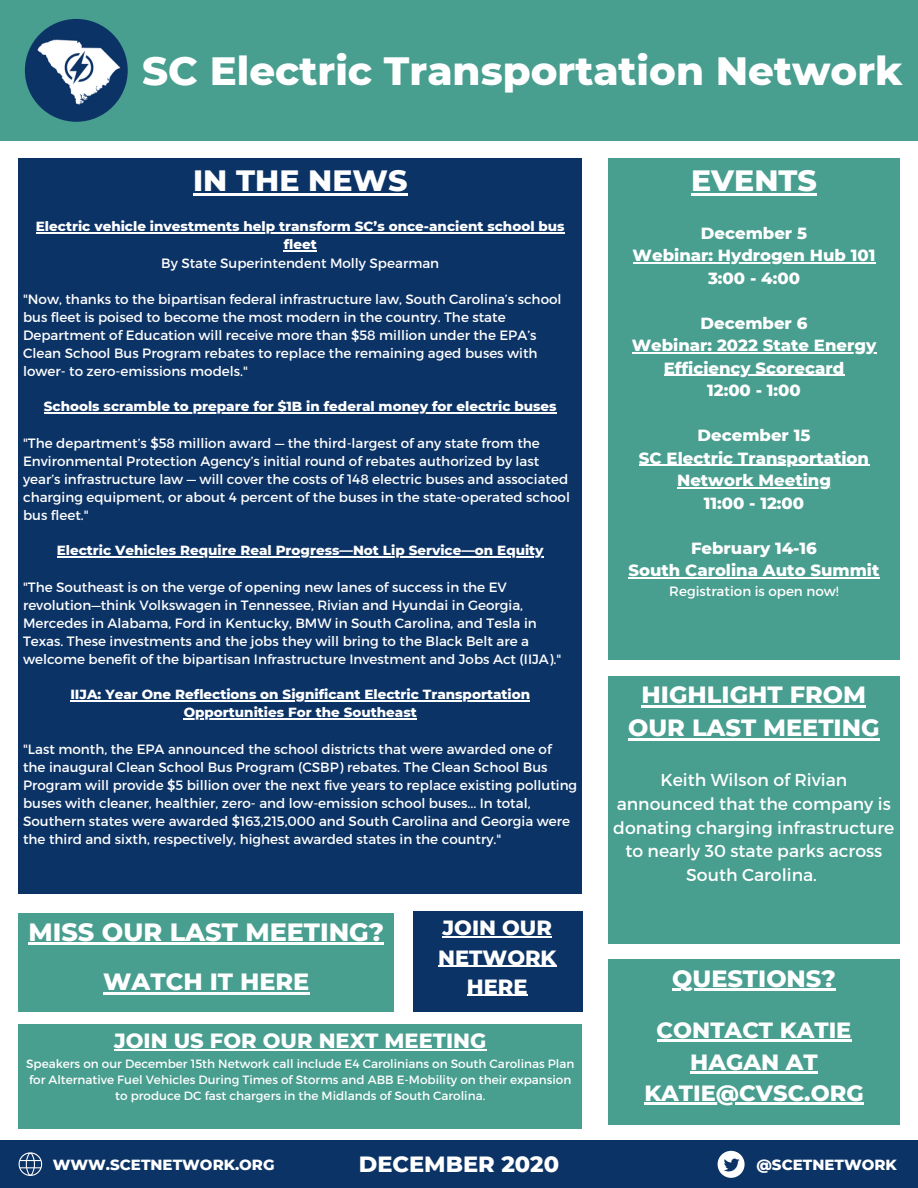
<style>
.page{position:relative;width:918px;height:1188px;background:#fff}
.page>*{position:absolute;margin:0;border:0;box-sizing:border-box;transform-origin:0 0}
.t1{font:800 40.35px "Montserrat";color:#fff}
.t2{font:800 30px "Montserrat";color:#fff}
.t3{font:800 25.5px "Montserrat";color:#fff}
.t4{font:800 24px/32.7px "Montserrat";color:#fff;text-align:center}
.t5{font:800 22.5px/31.5px "Montserrat";color:#fff;text-align:center}
.t6{font:800 21px/29.2px "Montserrat";color:#fff;text-align:center}
.t7{font:17.25px/23.7px "Montserrat";color:#fff;text-align:center}
.t8{font:800 16.5px/22.5px "Montserrat";color:#fff;text-align:center}
.t9{font:800 15px "Montserrat";color:#fff}
.t10{font:13.5px/18px "Montserrat";color:#fff}
.t11{font:800 13.5px/18px "Montserrat";color:#fff;text-align:center}
.t12{font:12px/15.8px "Montserrat";color:#fff;text-align:center}
</style>
<div class="page">
<div style="left:0;top:0;width:918px;height:141px;background:#489e8f"></div>
<img style="left:25px;top:19px;width:103px;height:103px;border-radius:50%">
<div style="left:609px;top:158px;width:291px;height:502px;background:#489e8f"></div>
<hr style="left:691px;top:194px;width:126px;height:2px;background:#fff">
<hr style="left:633px;top:262px;width:242px;height:1px;background:#fff">
<hr style="left:632px;top:352px;width:244px;height:1px;background:#fff">
<hr style="left:664px;top:375px;width:180px;height:1px;background:#fff">
<hr style="left:639px;top:465px;width:230px;height:1px;background:#fff">
<hr style="left:677px;top:487px;width:154px;height:1px;background:#fff">
<hr style="left:628px;top:577px;width:252px;height:1px;background:#fff">
<div style="left:19px;top:158px;width:563px;height:736px;background:#0c3366"></div>
<hr style="left:193px;top:194px;width:214px;height:2px;background:#fff">
<hr style="left:36px;top:232px;width:529px;height:1px;background:#fff">
<hr style="left:284px;top:250px;width:33px;height:1px;background:#fff">
<hr style="left:44px;top:412px;width:513px;height:1px;background:#fff">
<hr style="left:57px;top:556px;width:487px;height:1px;background:#fff">
<hr style="left:70px;top:700px;width:460px;height:1px;background:#fff">
<hr style="left:184px;top:718px;width:233px;height:1px;background:#fff">
<div style="left:0;top:1141px;width:918px;height:47px;background:#0c3366"></div>
<div style="left:608px;top:676px;width:292px;height:268px;background:#489e8f"></div>
<hr style="left:642px;top:705px;width:224px;height:3px;background:#fff">
<hr style="left:628px;top:738px;width:252px;height:2px;background:#fff">
<svg style="left:19px;top:1152px;width:23px;height:24px"></svg>
<svg style="left:718px;top:1151px;width:27px;height:27px"></svg>
<div style="left:413px;top:911px;width:169px;height:101px;background:#0c3366"></div>
<hr style="left:443px;top:936px;width:109px;height:2px;background:#fff">
<hr style="left:438px;top:966px;width:118px;height:1px;background:#fff">
<hr style="left:467px;top:995px;width:61px;height:1px;background:#fff">
<div style="left:19px;top:913px;width:375px;height:99px;background:#489e8f"></div>
<hr style="left:28px;top:943px;width:356px;height:2px;background:#fff">
<hr style="left:103px;top:992px;width:206px;height:3px;background:#fff">
<div style="left:609px;top:960px;width:291px;height:165px;background:#489e8f"></div>
<hr style="left:672px;top:989px;width:164px;height:2px;background:#fff">
<hr style="left:657px;top:1039px;width:194px;height:3px;background:#fff">
<hr style="left:690px;top:1071px;width:128px;height:2px;background:#fff">
<hr style="left:644px;top:1102px;width:220px;height:3px;background:#fff">
<div style="left:19px;top:1024px;width:563px;height:105px;background:#489e8f"></div>
<hr style="left:114px;top:1049px;width:372px;height:1px;background:#fff">
<h1 class="t1" style="left:142px;top:46px;width:762px">SC Electric Transportation Network</h1>
<h2 class="t2" style="left:193px;top:162px;width:216px">IN THE NEWS</h2>
<p class="t11" style="left:36px;top:217px;width:530px">Electric vehicle investments help transform SC’s once-ancient school bus fleet</p>
<p class="t10" style="left:161px;top:253px;width:280px">By State Superintendent Molly Spearman</p>
<p class="t10" style="left:23px;top:289px;width:540px">"Now, thanks to the bipartisan federal infrastructure law, South Carolina’s school bus fleet is poised to become the most modern in the country. The state Department of Education will receive more than $58 million under the EPA’s Clean School Bus Program rebates to replace the remaining aged buses with lower- to zero-emissions models."</p>
<p class="t11" style="left:44px;top:397px;width:514px">Schools scramble to prepare for $1B in federal money for electric buses</p>
<p class="t10" style="left:23px;top:433px;width:549px">"The department’s $58 million award — the third-largest of any state from the Environmental Protection Agency’s initial round of rebates authorized by last year’s infrastructure law — will cover the costs of 148 electric buses and associated charging equipment, or about 4 percent of the buses in the state-operated school bus fleet."</p>
<p class="t11" style="left:57px;top:541px;width:488px">Electric Vehicles Require Real Progress—Not Lip Service—on Equity</p>
<p class="t10" style="left:23px;top:577px;width:540px">"The Southeast is on the verge of opening new lanes of success in the EV revolution—think Volkswagen in Tennessee, Rivian and Hyundai in Georgia, Mercedes in Alabama, Ford in Kentucky, BMW in South Carolina, and Tesla in Texas. These investments and the jobs they will bring to the Black Belt are a welcome benefit of the bipartisan Infrastructure Investment and Jobs Act (IIJA)."</p>
<p class="t11" style="left:70px;top:685px;width:461px">IIJA: Year One Reflections on Significant Electric Transportation<br>Opportunities For the Southeast</p>
<p class="t10" style="left:23px;top:739px;width:556px">"Last month, the EPA announced the school districts that were awarded one of the inaugural Clean School Bus Program (CSBP) rebates. The Clean School Bus Program will provide $5 billion over the next five years to replace existing polluting buses with cleaner, healthier, zero- and low-emission school buses... In total, Southern states were awarded $163,215,000 and South Carolina and Georgia were the third and sixth, respectively, highest awarded states in the country."</p>
<h2 class="t2" style="left:691px;top:162px;width:127px">EVENTS</h2>
<p class="t8" style="left:633px;top:222px;width:244px">December 5<br>Webinar: Hydrogen Hub 101<br>3:00 - 4:00</p>
<p class="t8" style="left:632px;top:312px;width:246px">December 6<br>Webinar: 2022 State Energy<br>Efficiency Scorecard<br>12:00 - 1:00</p>
<p class="t8" style="left:639px;top:424px;width:232px">December 15<br>SC Electric Transportation<br>Network Meeting<br>11:00 - 12:00</p>
<p class="t8" style="left:628px;top:537px;width:253px">February 14-16<br>South Carolina Auto Summit</p>
<p class="t10" style="left:669px;top:582px;width:171px">Registration is open now!</p>
<h3 class="t4" style="left:628px;top:678px;width:253px">HIGHLIGHT FROM<br>OUR LAST MEETING</h3>
<p class="t7" style="left:613px;top:767px;width:283px">Keith Wilson of Rivian announced that the company is donating charging infrastructure to nearly 30 state parks across<br>South Carolina.</p>
<h3 class="t6" style="left:438px;top:913px;width:120px">JOIN OUR<br>NETWORK<br>HERE</h3>
<h3 class="t3" style="left:28px;top:916px;width:357px">MISS OUR LAST MEETING?</h3>
<h3 class="t4" style="left:103px;top:965px;width:208px">WATCH IT HERE</h3>
<h3 class="t4" style="left:672px;top:962px;width:165px">QUESTIONS?</h3>
<h3 class="t5" style="left:644px;top:1014px;width:221px">CONTACT KATIE<br>HAGAN AT<br>KATIE@CVSC.ORG</h3>
<h3 class="t6" style="left:114px;top:1026px;width:374px">JOIN US FOR OUR NEXT MEETING</h3>
<p class="t12" style="left:26px;top:1056px;width:550px">Speakers on our December 15th Network call include E4 Carolinians on South Carolinas Plan for Alternative Fuel Vehicles During Times of Storms and ABB E-Mobility on their expansion to produce DC fast chargers in the Midlands of South Carolina.</p>
<h3 class="t5" style="left:359px;top:1148px;width:202px">DECEMBER 2020</h3>
<p class="t9" style="left:53px;top:1155px;width:223px">WWW.SCETNETWORK.ORG</p>
<p class="t9" style="left:756px;top:1155px;width:142px">@SCETNETWORK</p>
</div>
